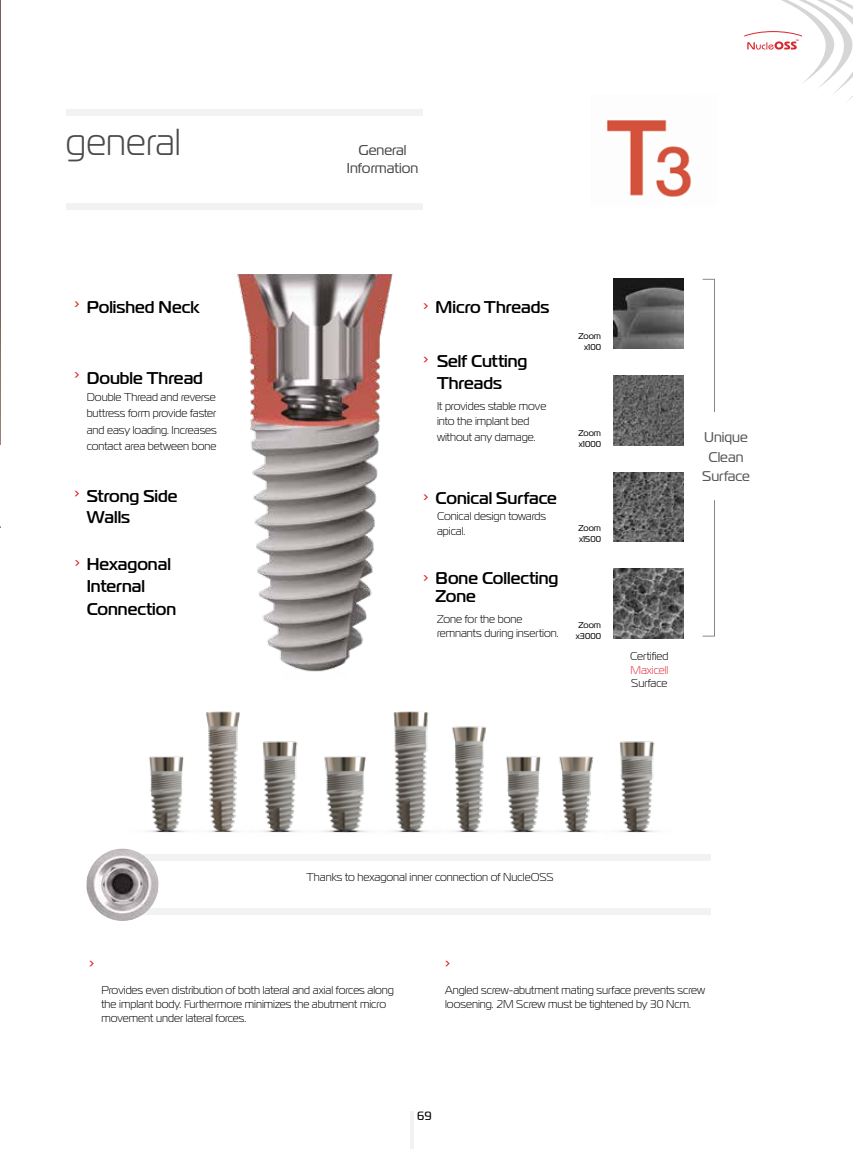
<style>
.page{position:relative;width:853px;height:1149px;background:#fff}
.page>*{position:absolute;margin:0;border:0;box-sizing:border-box;transform-origin:0 0}
.t1{font:300 37.5px "Magistral";letter-spacing:.005em;color:#4a4a49}
.t2{font:500 16.95px/22.2px "Magistral";color:#000}
.t3{font:14.25px/17.1px "Magistral";color:#4a4a49;text-align:center}
.t4{font:14.1px/19.4px "Magistral";color:#575756;text-align:center}
.t5{font:12px "Magistral";color:#000}
.t6{font:300 11.4px/13.6px "Magistral";color:#000}
.t7{font:300 11.4px "Magistral";color:#e12e3c}
.t8{font:8.55px/10.8px "Magistral";color:#000}
</style>
<div class="page">
<hr style="left:410px;top:1110px;width:3px;height:38px;background:#f2f2f2">
<svg style="left:744px;top:0;width:109px;height:101px"></svg>
<img style="left:606px;top:120px;width:85px;height:77px">
<svg style="left:74px;top:372px;width:5px;height:5px"></svg>
<svg style="left:423px;top:494px;width:5px;height:6px"></svg>
<svg style="left:423px;top:575px;width:5px;height:5px"></svg>
<svg style="left:74px;top:490px;width:5px;height:6px"></svg>
<svg style="left:423px;top:303px;width:5px;height:6px"></svg>
<svg style="left:74px;top:301px;width:5px;height:6px"></svg>
<img style="left:613px;top:375px;width:70px;height:70px">
<img style="left:613px;top:279px;width:70px;height:69px">
<img style="left:613px;top:472px;width:70px;height:70px">
<img style="left:613px;top:568px;width:70px;height:70px">
<svg style="left:89px;top:960px;width:5px;height:6px"></svg>
<svg style="left:445px;top:960px;width:5px;height:5px"></svg>
<svg style="left:423px;top:356px;width:5px;height:6px"></svg>
<svg style="left:75px;top:560px;width:5px;height:5px"></svg>
<img style="left:237px;top:274px;width:156px;height:398px">
<div style="left:114px;top:853px;width:597px;height:7px;background:#f2f2f2"></div>
<div style="left:114px;top:908px;width:597px;height:7px;background:#f2f2f2"></div>
<img style="left:87px;top:849px;width:71px;height:71px">
<img style="left:322px;top:756px;width:47px;height:77px">
<img style="left:392px;top:711px;width:37px;height:122px">
<img style="left:452px;top:726px;width:35px;height:106px">
<img style="left:560px;top:741px;width:95px;height:92px">
<img style="left:505px;top:756px;width:55px;height:77px">
<img style="left:148px;top:756px;width:38px;height:77px">
<img style="left:206px;top:711px;width:34px;height:121px">
<img style="left:262px;top:741px;width:36px;height:92px">
<div style="left:66px;top:109px;width:356px;height:6px;background:#f2f2f2"></div>
<div style="left:66px;top:203px;width:356px;height:7px;background:#f2f2f2"></div>
<svg style="left:702px;top:279px;width:12px;height:1px"></svg>
<svg style="left:702px;top:635px;width:12px;height:1px"></svg>
<img style="left:0;top:0;width:1px;height:444px">
<h1 class="t1" style="left:66px;top:119px;width:116px">general</h1>
<p class="t3" style="left:347px;top:142px;width:73px">General<br>Information</p>
<h2 class="t2" style="left:87px;top:296px;width:114px">Polished Neck</h2>
<h2 class="t2" style="left:435px;top:296px;width:115px">Micro Threads</h2>
<h2 class="t2" style="left:87px;top:367px;width:118px">Double Thread</h2>
<p class="t6" style="left:87px;top:388px;width:132px;line-height:16.5px;text-align:justify">Double Thread and reverse buttress form provide faster and easy loading. Increases contact area between bone</p>
<h2 class="t2" style="left:87px;top:486px;width:92px;line-height:20.4px">Strong Side<br>Walls</h2>
<h2 class="t2" style="left:87px;top:553px;width:91px">Hexagonal<br>Internal<br>Connection</h2>
<h2 class="t2" style="left:437px;top:350px;width:92px">Self Cutting<br>Threads</h2>
<p class="t6" style="left:437px;top:397px;width:111px;line-height:15.6px">It provides stable move into the implant bed without any damage.</p>
<h2 class="t2" style="left:435px;top:486px;width:123px">Conical Surface</h2>
<p class="t6" style="left:437px;top:509px;width:111px;line-height:14.1px">Conical design towards apical.</p>
<h2 class="t2" style="left:435px;top:569px;width:124px;line-height:18px">Bone Collecting<br>Zone</h2>
<p class="t6" style="left:437px;top:611px;width:123px;line-height:14.1px">Zone for the bone remnants during insertion.</p>
<p class="t8" style="left:578px;top:330px;width:24px;text-align:right">Zoom x100</p>
<p class="t8" style="left:578px;top:427px;width:24px">Zoom x1000</p>
<p class="t8" style="left:578px;top:523px;width:24px">Zoom x1500</p>
<p class="t8" style="left:576px;top:619px;width:27px;text-align:center">Zoom x3000</p>
<p class="t6" style="left:630px;top:648px;width:40px">Certified</p>
<p class="t7" style="left:630px;top:662px;width:39px">Maxicell</p>
<p class="t6" style="left:631px;top:675px;width:38px">Surface</p>
<p class="t4" style="left:702px;top:427px;width:49px">Unique<br>Clean<br>Surface</p>
<p class="t6" style="left:306px;top:869px;width:248px">Thanks to hexagonal inner connection of NucleOSS</p>
<p class="t6" style="left:101px;top:982px;width:294px">Provides even distribution of both lateral and axial forces along the implant body. Furthermore minimizes the abutment micro movement under lateral forces.</p>
<p class="t6" style="left:445px;top:982px;width:262px">Angled screw-abutment mating surface prevents screw loosening. 2M Screw must be tightened by 30 Ncm.</p>
<p class="t5" style="left:417px;top:1107px;width:16px">69</p>
</div>
